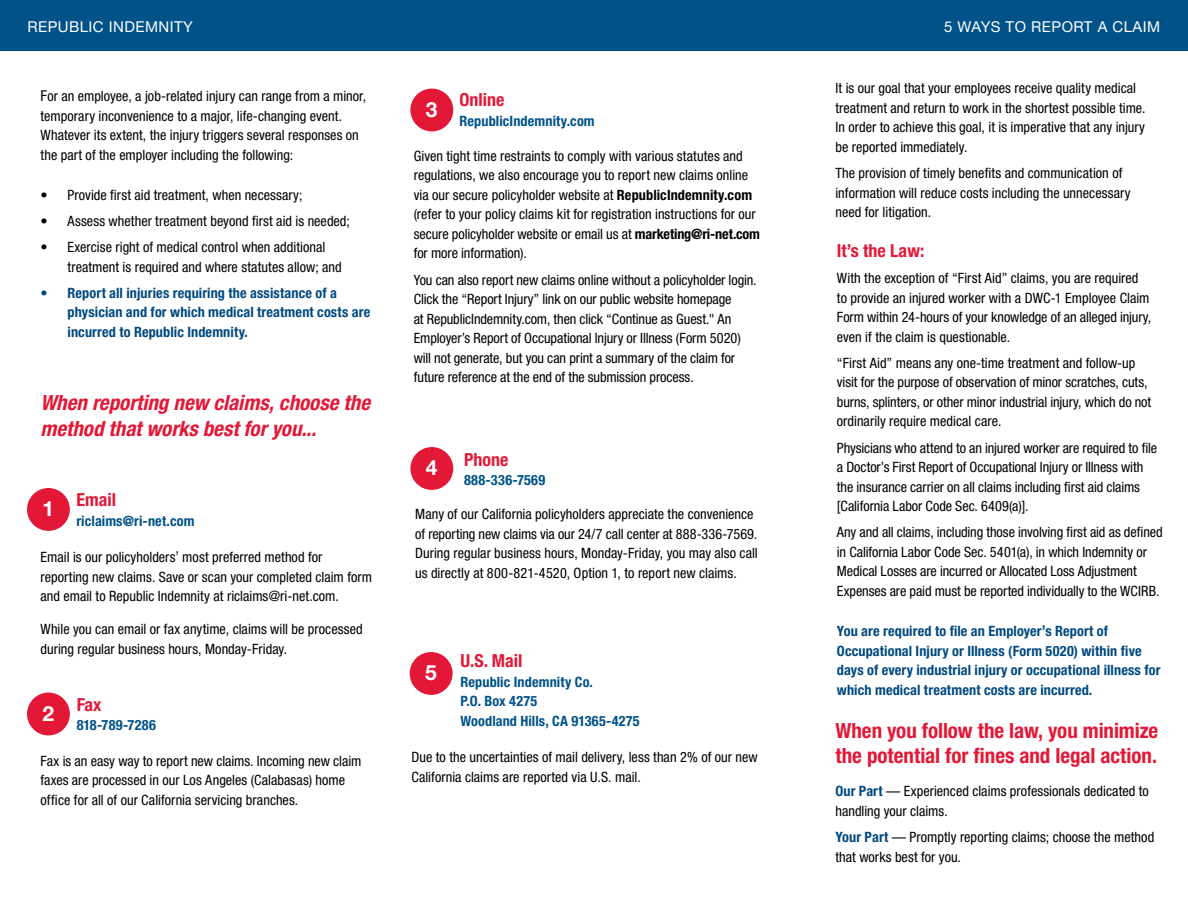
<style>
.page{position:relative;width:1188px;height:918px;background:#fff}
.page>*{position:absolute;margin:0;border:0;box-sizing:border-box;transform-origin:0 0}
.t1{font:700 condensed 21px/25.2px "Helvetica Neue LT Std";color:#e31837}
.t2{font:italic 700 condensed 21px/25.2px "Helvetica Neue LT Std";color:#e31837}
.t3{font:700 21px "Helvetica Neue LT Std";color:#fff}
.t4{font:700 condensed 18px "Helvetica Neue LT Std";color:#e31837}
.t5{font:15px "Helvetica Neue LT Std";letter-spacing:.03em;color:#fff}
.t6{font:condensed 14.25px/19.5px "Helvetica Neue LT Std";color:#000}
.t7{font:700 condensed 14.25px/19.5px "Helvetica Neue LT Std";letter-spacing:.01em;color:#00497f}
.t8{font:700 condensed 14.25px/19.5px "Helvetica Neue LT Std";letter-spacing:.01em;color:#005288}
.s1{font-size:15px}
.s2{font-weight:700}
.s3{font-size:15px;color:#000101}
.s4{font-weight:700;color:#00497f}
</style>
<div class="page">
<div style="left:0;top:0;width:1188px;height:51px;background:#005288"></div>
<div style="left:27px;top:488px;width:43px;height:43px;background:#e31837;border-radius:50%"></div>
<div style="left:410px;top:447px;width:43px;height:43px;background:#e31837;border-radius:50%"></div>
<div style="left:27px;top:693px;width:43px;height:42px;background:#e31837;border-radius:50%"></div>
<div style="left:410px;top:89px;width:43px;height:42px;background:#e31837;border-radius:50%"></div>
<div style="left:410px;top:652px;width:43px;height:43px;background:#e31837;border-radius:50%"></div>
<p class="t5" style="left:27px;top:18px;width:167px">REPUBLIC INDEMNITY</p>
<p class="t5" style="left:944px;top:18px;width:217px">5 WAYS TO REPORT A CLAIM</p>
<p class="t6" style="left:41px;top:86px;width:327px"><span class="s1">F</span>or an employee, a job-related injury can range from a minor, temporary inconvenience to a major, life-changing event.<br>Whatever its extent, the injury triggers several responses on the part of the employer including the following:</p>
<p class="t6" style="left:41px;top:185px;width:263px">• Provide first aid treatment, when necessary;</p>
<p class="t6" style="left:41px;top:211px;width:311px">• Assess whether treatment beyond first aid is needed;</p>
<p class="t6" style="left:68px;top:237px;width:276px;text-indent:-27px">• Exercise right of medical control when additional treatment is required and where statutes allow; and</p>
<p class="t7" style="left:68px;top:283px;width:304px;text-indent:-27px">• Report all injuries requiring the assistance of a physician and for which medical treatment costs are incurred to Republic Indemnity.</p>
<h1 class="t2" style="left:41px;top:391px;width:331px">When reporting new claims, choose the method that works best for you...</h1>
<p class="t4" style="left:460px;top:89px;width:46px">Online</p>
<p class="t8" style="left:460px;top:111px;width:137px">RepublicIndemnity.com</p>
<p class="t6" style="left:414px;top:146px;width:348px">Given tight time restraints to comply with various statutes and regulations, we also encourage you to report new claims online via our secure policyholder website at <span class="s2">RepublicIndemnity.com </span>(refer to your policy claims kit for registration instructions for our secure policyholder website or email us at <span class="s2">marketing@ri-net.com </span>for more information).</p>
<p class="t6" style="left:414px;top:270px;width:344px">You can also report new claims online without a policyholder login.<br>Click the “Report Injury” link on our public website homepage<br>at RepublicIndemnity.com, then click “Continue as Guest." An Employer’s Report of Occupational Injury or Illness (Form 5020) will not generate, but you can print a summary of the claim for future reference at the end of the submission process.</p>
<h1 class="t3" style="left:426px;top:96px;width:13px">3</h1>
<h1 class="t3" style="left:426px;top:455px;width:13px">4</h1>
<p class="t4" style="left:464px;top:449px;width:46px">Phone</p>
<p class="t8" style="left:464px;top:470px;width:83px">888-336-7569</p>
<p class="t4" style="left:76px;top:489px;width:41px">Email</p>
<p class="t8" style="left:76px;top:511px;width:120px">riclaims@ri-net.com</p>
<p class="t6" style="left:415px;top:505px;width:344px">Many of our California policyholders appreciate the convenience of reporting new claims via our 24/7 call center at 888-336-7569.<br>During regular business hours, Monday-Friday, you may also call us directly at 800-821-4520, Option 1, to report new claims.</p>
<h1 class="t3" style="left:43px;top:496px;width:13px">1</h1>
<p class="t6" style="left:41px;top:547px;width:333px">Email is our policyholders<span class="s3">’</span> most preferred method for reporting new claims. Save or scan your completed claim form and email to Republic Indemnity at riclaims@ri-net.com.</p>
<p class="t6" style="left:41px;top:619px;width:324px">While you can email or fax anytime, claims will be processed during regular business hours, Monday-Friday.</p>
<p class="t4" style="left:460px;top:650px;width:63px">U.S. Mail</p>
<p class="t8" style="left:460px;top:672px;width:181px">Republic Indemnity Co.<br>P.O. Box 4275<br>Woodland Hills, CA 91365-4275</p>
<p class="t6" style="left:411px;top:747px;width:348px">Due to the uncertainties of mail delivery, less than 2% of our new<br>California claims are reported via U.S. mail.</p>
<h1 class="t3" style="left:425px;top:660px;width:13px">5</h1>
<p class="t4" style="left:77px;top:694px;width:26px">Fax</p>
<p class="t8" style="left:77px;top:715px;width:81px">818-789-7286</p>
<h1 class="t3" style="left:43px;top:701px;width:13px">2</h1>
<p class="t6" style="left:41px;top:751px;width:322px">Fax is an easy way to report new claims. Incoming new claim faxes are processed in our Los Angeles (Calabasas) home office for all of our California servicing branches.</p>
<p class="t6" style="left:835px;top:79px;width:312px">It is our goal that your employees receive quality medical treatment and return to work in the shortest possible time.<br>In order to achieve this goal, it is imperative that any injury be reported immediately.</p>
<p class="t6" style="left:835px;top:163px;width:297px">The provision of timely benefits and communication of information will reduce costs including the unnecessary need for litigation.</p>
<p class="t4" style="left:837px;top:240px;width:89px">It’s the Law:</p>
<p class="t6" style="left:837px;top:268px;width:316px">With the exception of “First Aid” claims, you are required to provide an injured worker with a DWC-1 Employee Claim Form within 24-hours of your knowledge of an alleged injury, even if the claim is questionable.</p>
<p class="t6" style="left:837px;top:353px;width:316px">“First Aid” means any one-time treatment and follow-up visit for the purpose of observation of minor scratches, cuts, burns, splinters, or other minor industrial injury, which do not ordinarily require medical care.</p>
<p class="t6" style="left:837px;top:438px;width:322px">Physicians who attend to an injured worker are required to file a Doctor’s First Report of Occupational Injury or Illness with the insurance carrier on all claims including first aid claims [California Labor Code Sec. 6409(a)].</p>
<p class="t6" style="left:837px;top:522px;width:327px">Any and all claims, including those involving first aid as defined in California Labor Code Sec. 5401(a), in which Indemnity or Medical Losses are incurred or Allocated Loss Adjustment Expenses are paid must be reported individually to the WCIRB.</p>
<p class="t7" style="left:837px;top:621px;width:325px">You are required to file an Employer<span class="s1">’</span>s Report of Occupational Injury or Illness (Form 5020) within five days of every industrial injury or occupational illness for which medical treatment costs are incurred.</p>
<h1 class="t1" style="left:835px;top:718px;width:324px">When you follow the law, you minimize the potential for fines and legal action.</h1>
<p class="t6" style="left:835px;top:781px;width:315px"><span class="s4">Our Part</span> — Experienced claims professionals dedicated to handling your claims.</p>
<p class="t6" style="left:835px;top:827px;width:320px"><span class="s4">Your Part</span> — Promptly reporting claims; choose the method that works best for you.</p>
</div>
